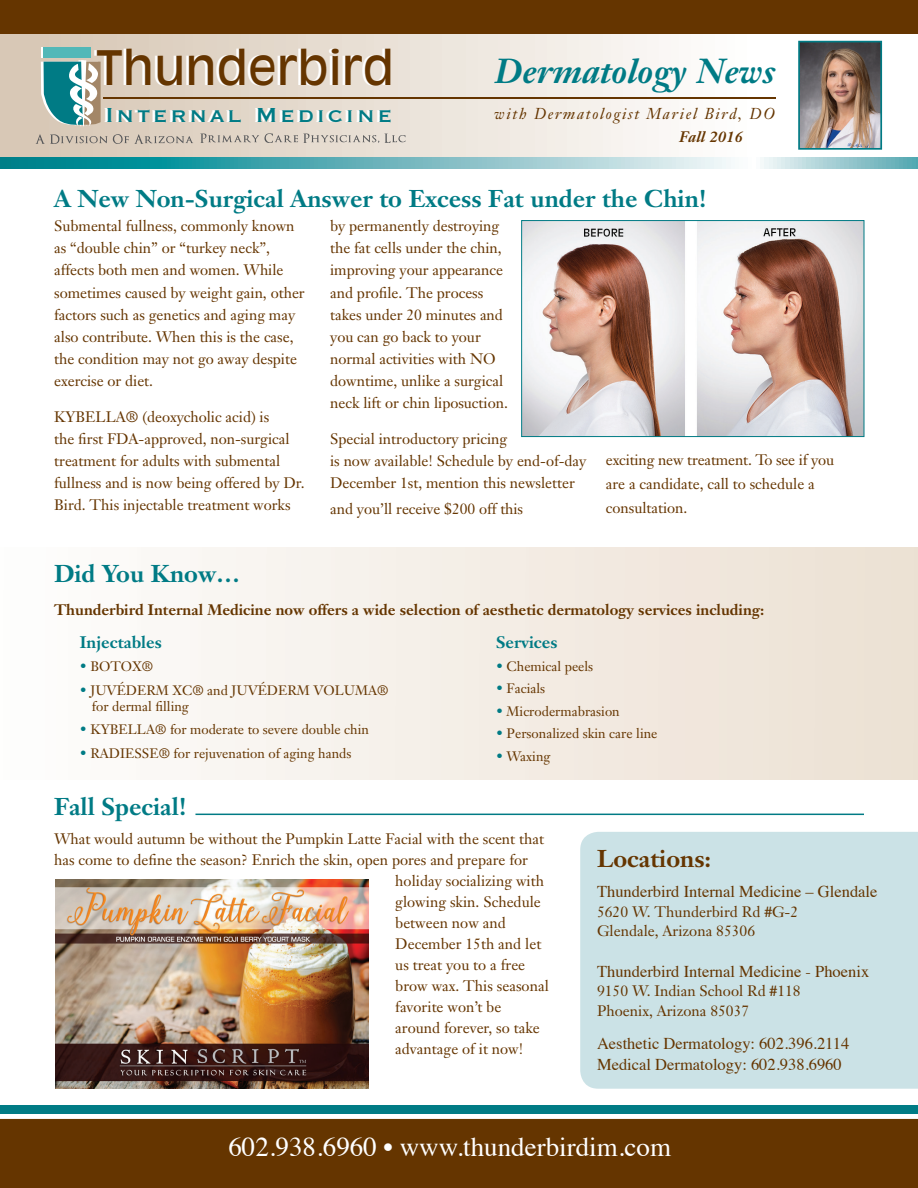
<style>
.page{position:relative;width:918px;height:1188px;background:#fff}
.page>*{position:absolute;margin:0;border:0;box-sizing:border-box;transform-origin:0 0}
.t1{font:46.95px "Antique Olive";color:#653500}
.t2{font:italic 700 34.2px "Janson Text";color:#007b85}
.t3{font:27px "Times";color:#fff}
.t4{font:26.55px "Copperplate";letter-spacing:.1em;color:#007b85}
.t5{font:700 24px "Janson Text";color:#007b85}
.t6{font:700 24px "Janson Text";color:#653500}
.t7{font:16.5px/21.6px "Times";color:#653500}
.t8{font:700 16.5px "Janson Text";color:#007b85}
.t9{font:italic 15.6px "Janson Text";letter-spacing:.105em;color:#653500}
.t10{font:15px/22.2px "Janson Text";color:#653500}
.t11{font:700 15px "Janson Text";color:#653500}
.t12{font:italic 700 15px "Janson Text";color:#653500}
.t13{font:13.5px/16.5px "Janson Text";color:#653500}
.s1{color:#007b85}
</style>
<div class="page">
<div style="left:0;top:547px;width:918px;height:233px;background:linear-gradient(to right,#fdfdfc,#ece0d2)"></div>
<div style="left:580px;top:832px;width:338px;height:257px;background:#cbe2e6"></div>
<div style="left:0;top:1119px;width:918px;height:69px;background:#653500"></div>
<div style="left:0;top:1106px;width:918px;height:8px;background:#007b85"></div>
<div style="left:0;top:20px;width:918px;height:142px;background:linear-gradient(to right,#d7c6b3,#fff)"></div>
<svg style="left:0;top:158px;width:918px;height:11px;background:#73bac1"></svg>
<div style="left:0;top:0;width:918px;height:34px;background:#653500"></div>
<hr style="left:104px;top:98px;width:672px;height:1px;background:#653500">
<svg style="left:41px;top:47px;width:3px;height:10px"></svg>
<div style="left:44px;top:47px;width:47px;height:10px;background:#52b8b8"></div>
<svg style="left:41px;top:60px;width:60px;height:66px"></svg>
<svg style="left:36px;top:134px;width:71px;height:10px"></svg>
<svg style="left:113px;top:134px;width:80px;height:10px"></svg>
<svg style="left:200px;top:133px;width:206px;height:10px;background:#cac2b8"></svg>
<img style="left:801px;top:44px;width:78px;height:103px">
<div style="left:798px;top:41px;width:84px;height:109px;border:2px solid #007b85"></div>
<img style="left:56px;top:880px;width:312px;height:208px">
<img style="left:523px;top:222px;width:339px;height:213px">
<div style="left:521px;top:220px;width:343px;height:217px;border:1px solid #007b85"></div>
<hr style="left:195px;top:814px;width:669px;height:1px;background:#007b85">
<h1 class="t1" style="left:97px;top:40px;width:299px">Thunderbird</h1>
<h2 class="t2" style="left:495px;top:49px;width:282px">Dermatology News</h2>
<p class="t9" style="left:495px;top:104px;width:282px">with Dermatologist Mariel Bird, DO</p>
<p class="t12" style="left:679px;top:127px;width:65px">Fall 2016</p>
<h3 class="t4" style="left:105px;top:98px;width:289px">Internal Medicine</h3>
<h3 class="t5" style="left:54px;top:183px;width:654px">A New Non-Surgical Answer to Excess Fat under the Chin!</h3>
<p class="t10" style="left:54px;top:215px;width:252px">Submental fullness, commonly known as “double chin” or “turkey neck”, affects both men and women. While sometimes caused by weight gain, other factors such as genetics and aging may also contribute. When this is the case, the condition may not go away despite exercise or diet.</p>
<p class="t10" style="left:54px;top:405px;width:252px">KYBELLA® (deoxycholic acid) is<br>the first FDA-approved, non-surgical treatment for adults with submental fullness and is now being offered by Dr.<br>Bird. This injectable treatment works</p>
<p class="t10" style="left:330px;top:215px;width:179px">by permanently destroying the fat cells under the chin, improving your appearance and profile. The process takes under 20 minutes and you can go back to your normal activities with NO downtime, unlike a surgical neck lift or chin liposuction.</p>
<p class="t10" style="left:330px;top:427px;width:258px">Special introductory pricing<br>is now available! Schedule by end-of-day<br>December 1st, mention this newsletter</p>
<p class="t10" style="left:330px;top:497px;width:194px">and you’ll receive $200 off this</p>
<p class="t10" style="left:606px;top:448px;width:230px;line-height:24px">exciting new treatment. To see if you are a candidate, call to schedule a consultation.</p>
<h3 class="t5" style="left:54px;top:559px;width:188px">Did You Know…</h3>
<p class="t11" style="left:54px;top:601px;width:712px">Thunderbird Internal Medicine now offers a wide selection of aesthetic dermatology services including:</p>
<p class="t8" style="left:80px;top:632px;width:83px">Injectables</p>
<p class="t13" style="left:80px;top:658px;width:75px"><span class="s1">•</span> BOTOX®</p>
<p class="t13" style="left:92px;top:682px;width:298px;text-indent:-12px"><span class="s1">•</span> JUVÉDERM XC® and JUVÉDERM VOLUMA® for dermal filling</p>
<p class="t13" style="left:80px;top:721px;width:291px"><span class="s1">•</span> KYBELLA® for moderate to severe double chin</p>
<p class="t13" style="left:80px;top:745px;width:273px"><span class="s1">•</span> RADIESSE® for rejuvenation of aging hands</p>
<h3 class="t5" style="left:54px;top:792px;width:134px">Fall Special!</h3>
<p class="t8" style="left:496px;top:632px;width:63px">Services</p>
<p class="t13" style="left:496px;top:658px;width:99px"><span class="s1">•</span> Chemical peels</p>
<p class="t13" style="left:496px;top:680px;width:51px"><span class="s1">•</span> Facials</p>
<p class="t13" style="left:496px;top:703px;width:125px"><span class="s1">•</span> Microdermabrasion</p>
<p class="t13" style="left:496px;top:725px;width:163px"><span class="s1">•</span> Personalized skin care line</p>
<p class="t13" style="left:496px;top:748px;width:56px"><span class="s1">•</span> Waxing</p>
<p class="t10" style="left:54px;top:827px;width:492px">What would autumn be without the Pumpkin Latte Facial with the scent that</p>
<p class="t10" style="left:54px;top:848px;width:476px">has come to define the season? Enrich the skin, open pores and prepare for</p>
<p class="t10" style="left:395px;top:869px;width:150px">holiday socializing with</p>
<p class="t10" style="left:395px;top:890px;width:147px">glowing skin. Schedule</p>
<p class="t10" style="left:395px;top:911px;width:112px">between now and</p>
<p class="t10" style="left:395px;top:932px;width:148px">December 15th and let</p>
<p class="t10" style="left:395px;top:953px;width:131px">us treat you to a free</p>
<p class="t10" style="left:395px;top:974px;width:155px">brow wax. This seasonal</p>
<p class="t10" style="left:395px;top:995px;width:108px">favorite won’t be</p>
<p class="t10" style="left:395px;top:1016px;width:146px">around forever, so take</p>
<p class="t10" style="left:395px;top:1037px;width:130px">advantage of it now!</p>
<h3 class="t6" style="left:597px;top:843px;width:116px">Locations:</h3>
<p class="t7" style="left:597px;top:879px;width:282px">Thunderbird Internal Medicine – Glendale</p>
<p class="t10" style="left:597px;top:902px;width:203px;line-height:19.5px">5620 W. Thunderbird Rd #G-2<br>Glendale, Arizona 85306</p>
<p class="t7" style="left:597px;top:959px;width:274px">Thunderbird Internal Medicine - Phoenix</p>
<p class="t10" style="left:597px;top:981px;width:205px;line-height:19.5px">9150 W. Indian School Rd #118<br>Phoenix, Arizona 85037</p>
<p class="t7" style="left:597px;top:1031px;width:254px">Aesthetic Dermatology: 602.396.2114<br>Medical Dermatology: 602.938.6960</p>
<h3 class="t3" style="left:228px;top:1122px;width:444px">602.938.6960 • www.thunderbirdim.com</h3>
</div>
